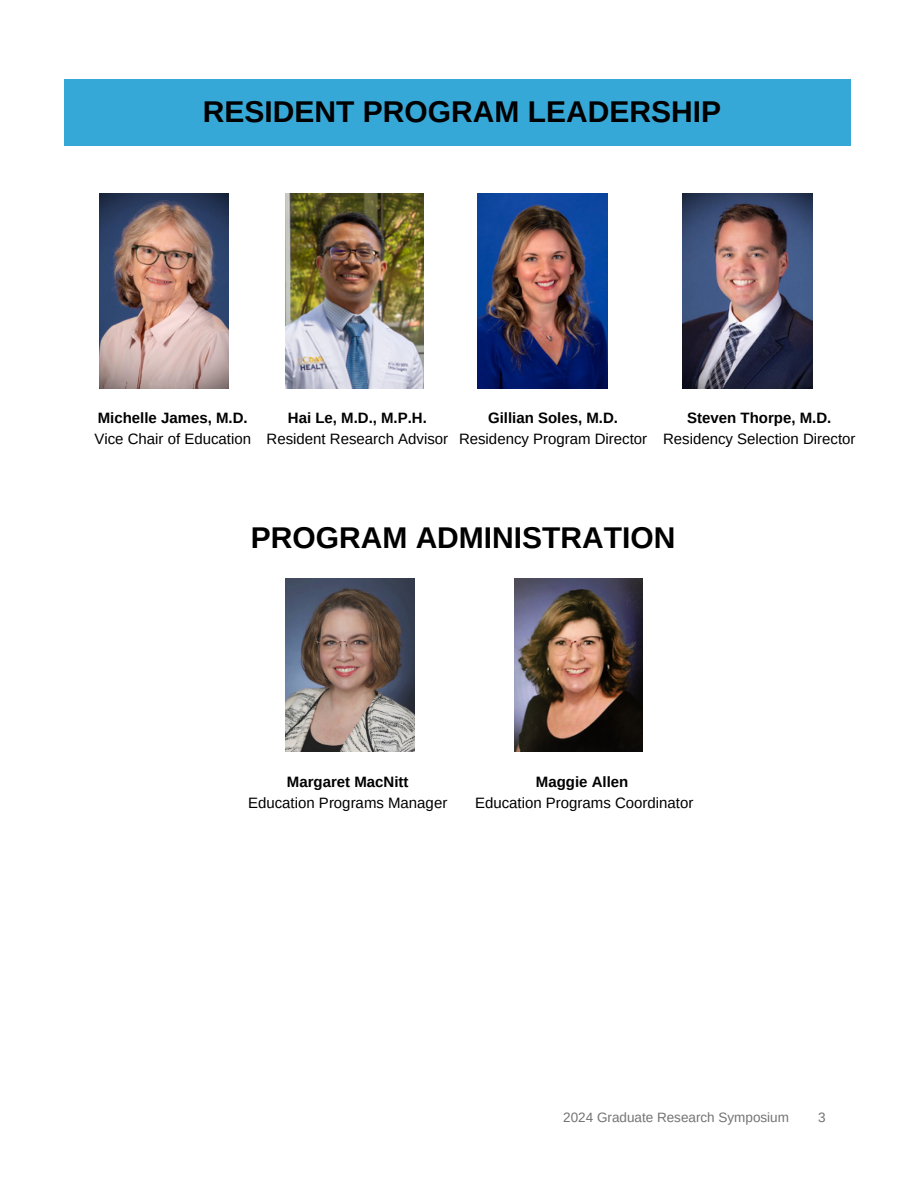
<style>
.page{position:relative;width:918px;height:1188px;background:#fff}
.page>*{position:absolute;margin:0;border:0;box-sizing:border-box;transform-origin:0 0}
.t1{font:700 30px "Arimo";color:#000}
.t2{font:15px "Arimo";color:#000}
.t3{font:700 15px "Arimo";color:#000}
.t4{font:13.5px "Arimo";color:#737373}
</style>
<div class="page">
<img style="left:478px;top:194px;width:129px;height:194px">
<img style="left:515px;top:579px;width:128px;height:173px">
<img style="left:285px;top:579px;width:129px;height:173px">
<img style="left:100px;top:194px;width:129px;height:194px">
<img style="left:683px;top:194px;width:129px;height:194px">
<div style="left:65px;top:79px;width:786px;height:67px;background:#36a8d8"></div>
<img style="left:285px;top:194px;width:138px;height:194px">
<p class="t1" style="left:203px;top:95px;width:520px">RESIDENT PROGRAM LEADERSHIP</p>
<p class="t3" style="left:98px;top:410px;width:151px">Michelle James, M.D.</p>
<p class="t2" style="left:94px;top:430px;width:158px">Vice Chair of Education</p>
<p class="t3" style="left:288px;top:410px;width:141px">Hai Le, M.D., M.P.H.</p>
<p class="t2" style="left:267px;top:430px;width:183px">Resident Research Advisor</p>
<p class="t3" style="left:488px;top:410px;width:131px">Gillian Soles, M.D.</p>
<p class="t2" style="left:459px;top:430px;width:190px">Residency Program Director</p>
<p class="t3" style="left:687px;top:410px;width:146px">Steven Thorpe, M.D.</p>
<p class="t2" style="left:663px;top:430px;width:194px">Residency Selection Director</p>
<p class="t1" style="left:251px;top:521px;width:426px">PROGRAM ADMINISTRATION</p>
<p class="t3" style="left:287px;top:774px;width:123px">Margaret MacNitt</p>
<h1 class="t2" style="left:248px;top:794px;width:201px">Education Programs Manager</h1>
<p class="t3" style="left:536px;top:774px;width:94px">Maggie Allen</p>
<p class="t2" style="left:475px;top:794px;width:220px">Education Programs Coordinator</p>
<p class="t4" style="left:563px;top:1109px;width:227px">2024 Graduate Research Symposium</p>
<p class="t4" style="left:818px;top:1109px;width:9px">3</p>
</div>
